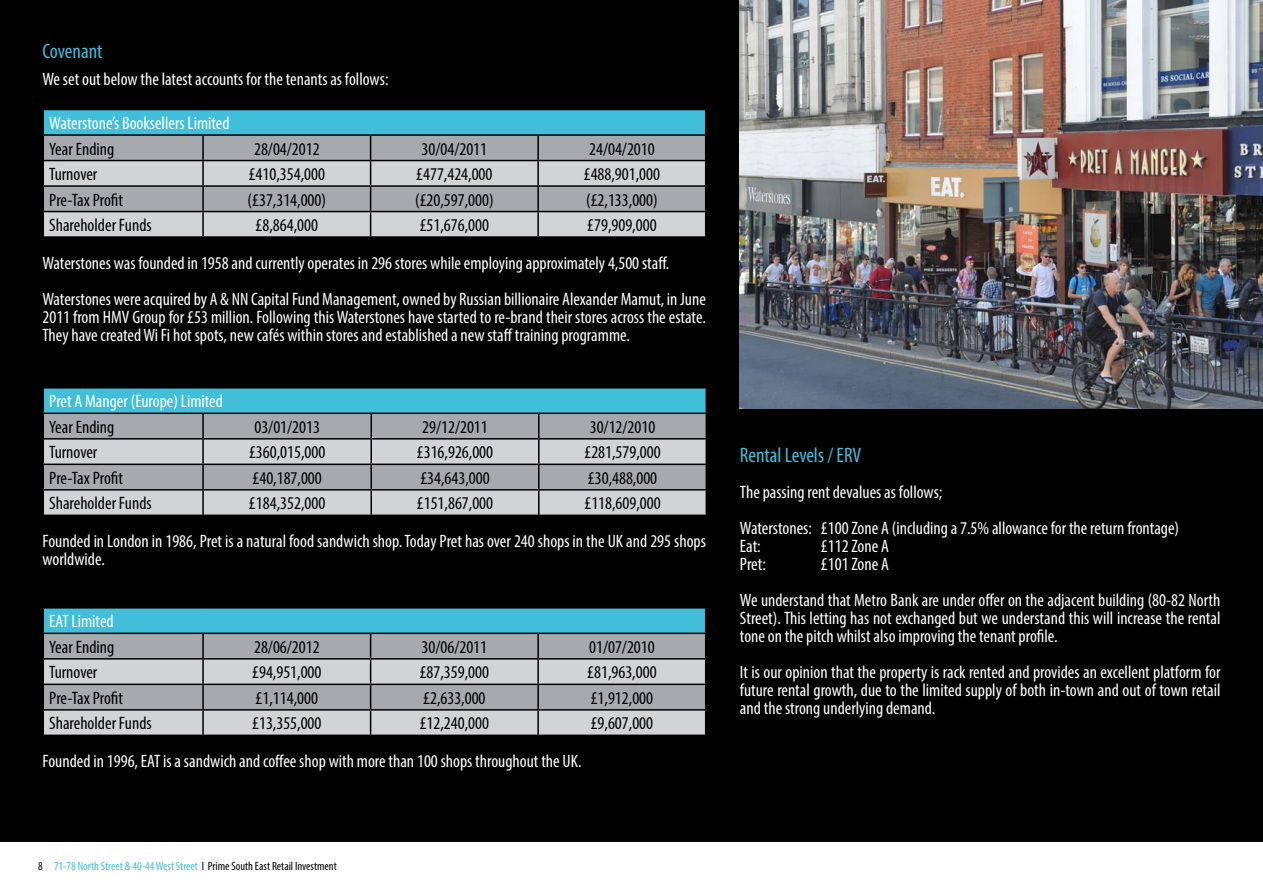
<style>
.page{position:relative;width:1263px;height:893px;background:#fff}
.page>*{position:absolute;margin:0;border:0;box-sizing:border-box;transform-origin:0 0}
.t1{font:condensed 21px "Myriad Pro";color:#41bfda}
.t2{font:condensed 18px/18px "Myriad Pro";color:#fff}
.t3{font:condensed 18px "Myriad Pro";color:#000}
.t4{font:condensed 12px "Myriad Pro";color:#000}
.s1{color:#41bfda}
</style>
<div class="page">
<div style="left:0;top:0;width:1263px;height:842px;background:#000"></div>
<div style="left:43px;top:110px;width:663px;height:25px;background:#41bfda"></div>
<div style="left:44px;top:136px;width:661px;height:24px;background:#a7a9ac"></div>
<svg style="left:44px;top:161px;width:661px;height:75px;background:#c0c2c4"></svg>
<hr style="left:43px;top:134px;width:160px;height:2px;background:#000">
<hr style="left:203px;top:134px;width:168px;height:2px;background:#000">
<hr style="left:202px;top:136px;width:2px;height:24px;background:#000">
<hr style="left:371px;top:134px;width:167px;height:2px;background:#000">
<hr style="left:538px;top:134px;width:168px;height:2px;background:#000">
<hr style="left:537px;top:136px;width:2px;height:24px;background:#000">
<hr style="left:202px;top:161px;width:2px;height:24px;background:#000">
<hr style="left:537px;top:161px;width:2px;height:24px;background:#000">
<hr style="left:43px;top:185px;width:160px;height:2px;background:#000">
<hr style="left:203px;top:185px;width:168px;height:2px;background:#000">
<hr style="left:202px;top:187px;width:2px;height:24px;background:#000">
<hr style="left:371px;top:185px;width:167px;height:2px;background:#000">
<hr style="left:538px;top:185px;width:168px;height:2px;background:#000">
<hr style="left:537px;top:187px;width:2px;height:24px;background:#000">
<hr style="left:43px;top:211px;width:160px;height:1px;background:#000">
<svg style="left:43px;top:110px;width:1px;height:103px"></svg>
<hr style="left:203px;top:211px;width:168px;height:1px;background:#000">
<hr style="left:202px;top:212px;width:2px;height:24px;background:#000">
<hr style="left:371px;top:211px;width:167px;height:1px;background:#000">
<svg style="left:370px;top:136px;width:1px;height:100px"></svg>
<hr style="left:538px;top:211px;width:168px;height:1px;background:#000">
<hr style="left:537px;top:212px;width:2px;height:24px;background:#000">
<svg style="left:705px;top:110px;width:1px;height:103px"></svg>
<div style="left:43px;top:388px;width:663px;height:25px;background:#41bfda"></div>
<div style="left:44px;top:414px;width:662px;height:24px;background:#a7a9ac"></div>
<svg style="left:44px;top:440px;width:662px;height:75px;background:#c0c2c3"></svg>
<hr style="left:43px;top:387px;width:160px;height:2px;background:#000">
<hr style="left:203px;top:387px;width:504px;height:2px;background:#000">
<hr style="left:202px;top:414px;width:2px;height:24px;background:#000">
<hr style="left:370px;top:414px;width:2px;height:24px;background:#000">
<hr style="left:202px;top:440px;width:2px;height:24px;background:#000">
<hr style="left:370px;top:440px;width:2px;height:24px;background:#000">
<hr style="left:43px;top:464px;width:160px;height:1px;background:#000">
<hr style="left:203px;top:464px;width:168px;height:1px;background:#000">
<hr style="left:202px;top:465px;width:2px;height:24px;background:#000">
<hr style="left:371px;top:464px;width:168px;height:1px;background:#000">
<hr style="left:370px;top:465px;width:2px;height:24px;background:#000">
<hr style="left:539px;top:464px;width:168px;height:1px;background:#000">
<hr style="left:43px;top:489px;width:160px;height:2px;background:#000">
<svg style="left:43px;top:389px;width:1px;height:126px"></svg>
<hr style="left:203px;top:489px;width:168px;height:2px;background:#000">
<hr style="left:202px;top:491px;width:2px;height:24px;background:#000">
<hr style="left:371px;top:489px;width:168px;height:2px;background:#000">
<hr style="left:370px;top:491px;width:2px;height:24px;background:#000">
<hr style="left:539px;top:489px;width:168px;height:2px;background:#000">
<svg style="left:538px;top:414px;width:1px;height:101px"></svg>
<div style="left:43px;top:608px;width:663px;height:25px;background:#41bfda"></div>
<div style="left:44px;top:634px;width:661px;height:24px;background:#a7a9ac"></div>
<svg style="left:44px;top:660px;width:661px;height:75px;background:#c0c2c3"></svg>
<hr style="left:43px;top:607px;width:160px;height:2px;background:#000">
<hr style="left:203px;top:607px;width:503px;height:2px;background:#000">
<hr style="left:202px;top:634px;width:2px;height:24px;background:#000">
<hr style="left:537px;top:634px;width:2px;height:24px;background:#000">
<hr style="left:202px;top:660px;width:2px;height:24px;background:#000">
<hr style="left:537px;top:660px;width:2px;height:24px;background:#000">
<hr style="left:43px;top:684px;width:160px;height:1px;background:#000">
<hr style="left:203px;top:684px;width:168px;height:1px;background:#000">
<hr style="left:202px;top:685px;width:2px;height:24px;background:#000">
<hr style="left:371px;top:684px;width:167px;height:1px;background:#000">
<hr style="left:538px;top:684px;width:168px;height:1px;background:#000">
<hr style="left:537px;top:685px;width:2px;height:24px;background:#000">
<hr style="left:43px;top:709px;width:160px;height:2px;background:#000">
<svg style="left:43px;top:609px;width:1px;height:126px"></svg>
<hr style="left:203px;top:709px;width:168px;height:2px;background:#000">
<hr style="left:202px;top:711px;width:2px;height:24px;background:#000">
<hr style="left:371px;top:709px;width:167px;height:2px;background:#000">
<svg style="left:370px;top:634px;width:1px;height:101px"></svg>
<hr style="left:538px;top:709px;width:168px;height:2px;background:#000">
<hr style="left:537px;top:711px;width:2px;height:24px;background:#000">
<svg style="left:705px;top:609px;width:1px;height:126px"></svg>
<img style="left:740px;top:0;width:523px;height:408px">
<p class="t1" style="left:43px;top:43px;width:61px">Covenant</p>
<p class="t2" style="left:43px;top:72px;width:347px">We set out below the latest accounts for the tenants as follows:</p>
<p class="t2" style="left:49px;top:116px;width:182px">Waterstone’s Booksellers Limited</p>
<p class="t3" style="left:49px;top:142px;width:67px">Year Ending</p>
<p class="t3" style="left:254px;top:142px;width:67px">28/04/2012</p>
<p class="t3" style="left:422px;top:142px;width:67px">30/04/2011</p>
<p class="t3" style="left:589px;top:142px;width:67px">24/04/2010</p>
<p class="t3" style="left:49px;top:167px;width:50px">Turnover</p>
<p class="t3" style="left:249px;top:167px;width:78px">£410,354,000</p>
<p class="t3" style="left:416px;top:167px;width:78px">£477,424,000</p>
<p class="t3" style="left:584px;top:167px;width:78px">£488,901,000</p>
<p class="t3" style="left:49px;top:193px;width:75px">Pre-Tax Profit</p>
<p class="t3" style="left:248px;top:193px;width:80px">(£37,314,000)</p>
<p class="t3" style="left:415px;top:193px;width:80px">(£20,597,000)</p>
<p class="t3" style="left:586px;top:193px;width:73px">(£2,133,000)</p>
<p class="t3" style="left:49px;top:218px;width:104px">Shareholder Funds</p>
<p class="t3" style="left:256px;top:218px;width:64px">£8,864,000</p>
<p class="t3" style="left:420px;top:218px;width:71px">£51,676,000</p>
<p class="t3" style="left:587px;top:218px;width:71px">£79,909,000</p>
<p class="t2" style="left:43px;top:247px;width:665px;line-height:36px">Waterstones was founded in 1958 and currently operates in 296 stores while employing approximately 4,500 staff.<br>Waterstones were acquired by A &amp; NN Capital Fund Management, owned by Russian billionaire Alexander Mamut, in June</p>
<p class="t2" style="left:43px;top:310px;width:665px">2011 from HMV Group for £53 million. Following this Waterstones have started to re-brand their stores across the estate.<br>They have created Wi Fi hot spots, new cafés within stores and established a new staff training programme.</p>
<p class="t2" style="left:49px;top:394px;width:175px">Pret A Manger (Europe) Limited</p>
<p class="t3" style="left:49px;top:420px;width:67px">Year Ending</p>
<p class="t3" style="left:254px;top:420px;width:67px">03/01/2013</p>
<p class="t3" style="left:422px;top:420px;width:67px">29/12/2011</p>
<p class="t3" style="left:590px;top:420px;width:67px">30/12/2010</p>
<p class="t3" style="left:49px;top:445px;width:50px">Turnover</p>
<p class="t3" style="left:249px;top:445px;width:78px">£360,015,000</p>
<p class="t3" style="left:417px;top:445px;width:78px">£316,926,000</p>
<p class="t3" style="left:584px;top:445px;width:78px">£281,579,000</p>
<p class="t3" style="left:49px;top:471px;width:75px">Pre-Tax Profit</p>
<p class="t3" style="left:252px;top:471px;width:71px">£40,187,000</p>
<p class="t3" style="left:420px;top:471px;width:71px">£34,643,000</p>
<p class="t3" style="left:588px;top:471px;width:71px">£30,488,000</p>
<p class="t3" style="left:49px;top:496px;width:104px">Shareholder Funds</p>
<p class="t3" style="left:249px;top:496px;width:78px">£184,352,000</p>
<p class="t3" style="left:417px;top:496px;width:78px">£151,867,000</p>
<p class="t3" style="left:584px;top:496px;width:78px">£118,609,000</p>
<p class="t2" style="left:43px;top:534px;width:665px">Founded in London in 1986, Pret is a natural food sandwich shop. Today Pret has over 240 shops in the UK and 295 shops worldwide.</p>
<p class="t2" style="left:49px;top:614px;width:66px">EAT Limited</p>
<p class="t3" style="left:49px;top:640px;width:67px">Year Ending</p>
<p class="t3" style="left:254px;top:640px;width:67px">28/06/2012</p>
<p class="t3" style="left:422px;top:640px;width:67px">30/06/2011</p>
<p class="t3" style="left:589px;top:640px;width:67px">01/07/2010</p>
<p class="t3" style="left:49px;top:665px;width:50px">Turnover</p>
<p class="t3" style="left:252px;top:665px;width:71px">£94,951,000</p>
<p class="t3" style="left:420px;top:665px;width:71px">£87,359,000</p>
<p class="t3" style="left:587px;top:665px;width:71px">£81,963,000</p>
<p class="t3" style="left:49px;top:691px;width:75px">Pre-Tax Profit</p>
<p class="t3" style="left:256px;top:691px;width:64px">£1,114,000</p>
<p class="t3" style="left:423px;top:691px;width:64px">£2,633,000</p>
<p class="t3" style="left:591px;top:691px;width:64px">£1,912,000</p>
<p class="t3" style="left:49px;top:716px;width:104px">Shareholder Funds</p>
<p class="t3" style="left:252px;top:716px;width:71px">£13,355,000</p>
<p class="t3" style="left:420px;top:716px;width:71px">£12,240,000</p>
<p class="t3" style="left:591px;top:716px;width:64px">£9,607,000</p>
<p class="t2" style="left:43px;top:754px;width:541px">Founded in 1996, EAT is a sandwich and coffee shop with more than 100 shops throughout the UK.</p>
<p class="t1" style="left:740px;top:447px;width:123px">Rental Levels / ERV</p>
<p class="t2" style="left:740px;top:476px;width:441px;line-height:36px">The passing rent devalues as follows;<br>Waterstones: £100 Zone A (including a 7.5% allowance for the return frontage)</p>
<p class="t2" style="left:740px;top:539px;width:22px">Eat:</p>
<p class="t2" style="left:821px;top:539px;width:69px">£112 Zone A</p>
<p class="t2" style="left:740px;top:557px;width:27px">Pret:</p>
<p class="t2" style="left:740px;top:548px;width:482px;line-height:36px;text-indent:81px">£101 Zone A<br>We understand that Metro Bank are under offer on the adjacent building (80-82 North</p>
<p class="t2" style="left:740px;top:611px;width:482px">Street). This letting has not exchanged but we understand this will increase the rental tone on the pitch whilst also improving the tenant profile.</p>
<p class="t2" style="left:740px;top:665px;width:482px;text-align:justify">It is our opinion that the property is rack rented and provides an excellent platform for future rental growth, due to the limited supply of both in-town and out of town retail and the strong underlying demand.</p>
<p class="t4" style="left:38px;top:861px;width:300px">8 <span class="s1">71-78 North Street &amp; 40-44 West Street</span> I Prime South East Retail Investment</p>
</div>
